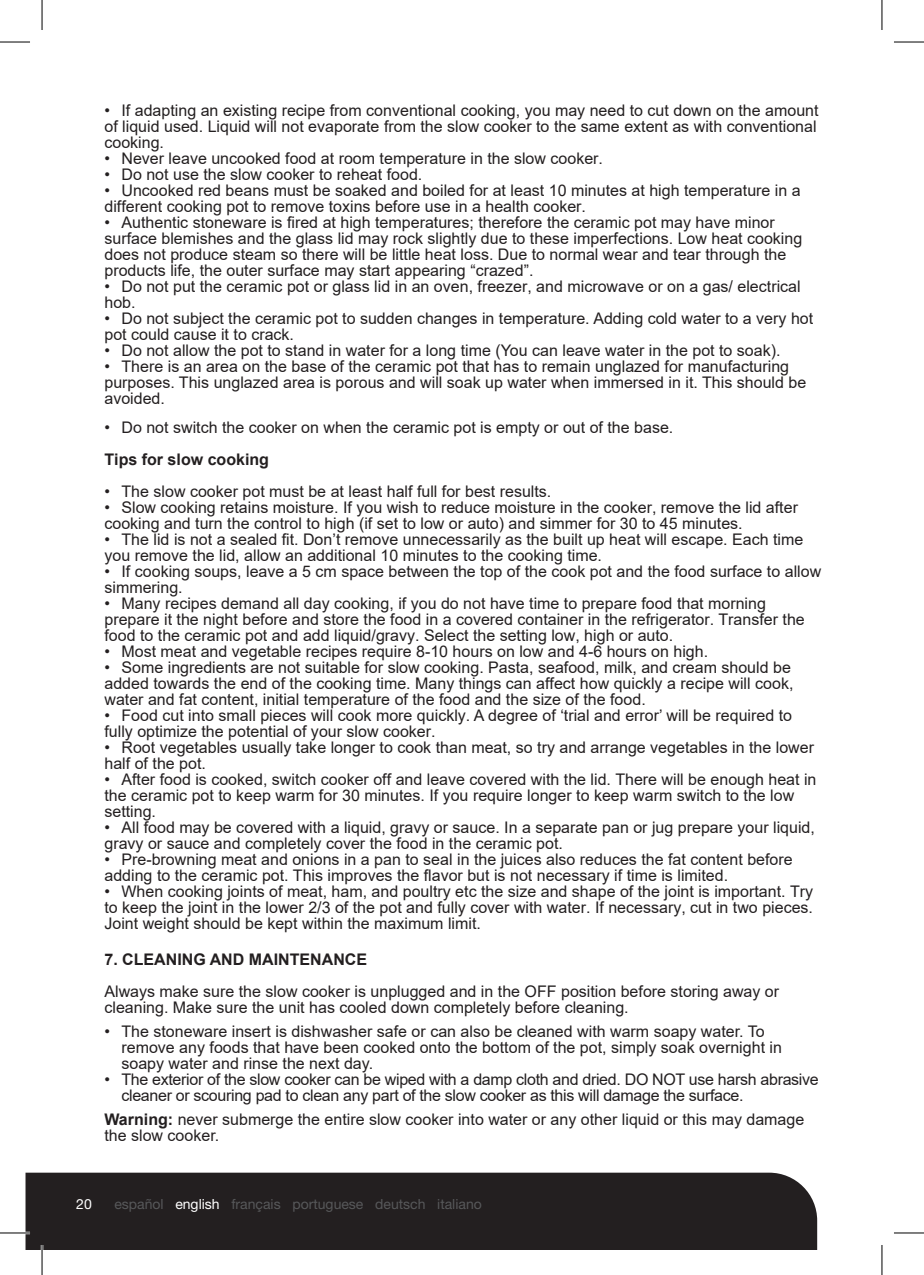
<style>
.page{position:relative;width:924px;height:1275px;background:#fff}
.page>*{position:absolute;margin:0;border:0;box-sizing:border-box;transform-origin:0 0}
.Instrucciones{font:16px/16px "Arial";color:#231f20}
.Instrucciones-2{font:16px/16px "Arial";letter-spacing:-.02em;color:#231f20}
.Instrucciones-3{font:700 16px "Arial";color:#231f20}
.t1{font:14px "Helvetica Neue LT Std";color:#57585a}
.t2{font:14px "Helvetica Neue LT Std";color:#fff}
.s1{font-weight:700}
.s2{color:#fff}
</style>
<div class="page">
<div style="left:25px;top:1172px;width:791px;height:78px;background:#231f20"></div>
<hr style="left:0;top:1231px;width:30px;height:3px;background:#fff">
<hr style="left:41px;top:1245px;width:2px;height:30px;background:#fff">
<hr style="left:0;top:42px;width:30px;height:1px;background:#000">
<hr style="left:893px;top:42px;width:30px;height:1px;background:#000">
<hr style="left:0;top:1232px;width:30px;height:1px;background:#000">
<hr style="left:893px;top:1232px;width:30px;height:1px;background:#000">
<hr style="left:42px;top:0;width:1px;height:30px;background:#000">
<hr style="left:42px;top:1245px;width:1px;height:30px;background:#000">
<hr style="left:881px;top:0;width:1px;height:30px;background:#000">
<hr style="left:881px;top:1245px;width:1px;height:30px;background:#000">
<p class="Instrucciones" style="left:104px;top:102px;width:715px">• If adapting an existing recipe from conventional cooking, you may need to cut down on the amount of liquid used. Liquid will not evaporate from the slow cooker to the same extent as with conventional cooking.</p>
<p class="Instrucciones" style="left:104px;top:150px;width:500px">• Never leave uncooked food at room temperature in the slow cooker.</p>
<p class="Instrucciones" style="left:104px;top:166px;width:319px">• Do not use the slow cooker to reheat food.</p>
<p class="Instrucciones" style="left:104px;top:182px;width:697px">• Uncooked red beans must be soaked and boiled for at least 10 minutes at high temperature in a different cooking pot to remove toxins before use in a health cooker.</p>
<p class="Instrucciones" style="left:104px;top:214px;width:699px">• Authentic stoneware is fired at high temperatures; therefore the ceramic pot may have minor surface blemishes and the glass lid may rock slightly due to these imperfections. Low heat cooking does not produce steam so there will be little heat loss. Due to normal wear and tear through the products life, the outer surface may start appearing “crazed”.</p>
<p class="Instrucciones" style="left:104px;top:278px;width:697px">• Do not put the ceramic pot or glass lid in an oven, freezer, and microwave or on a gas/ electrical hob.</p>
<p class="Instrucciones" style="left:104px;top:310px;width:710px">• Do not subject the ceramic pot to sudden changes in temperature. Adding cold water to a very hot pot could cause it to crack.</p>
<p class="Instrucciones" style="left:104px;top:342px;width:677px">• Do not allow the pot to stand in water for a long time (You can leave water in the pot to soak).</p>
<p class="Instrucciones" style="left:104px;top:358px;width:703px">• There is an area on the base of the ceramic pot that has to remain unglazed for manufacturing purposes. This unglazed area is porous and will soak up water when immersed in it. This should be avoided.</p>
<p class="Instrucciones" style="left:104px;top:411px;width:570px;line-height:32px">• Do not switch the cooker on when the ceramic pot is empty or out of the base.<br><span class="s1">Tips for slow cooking</span></p>
<p class="Instrucciones" style="left:104px;top:483px;width:448px">• The slow cooker pot must be at least half full for best results.</p>
<p class="Instrucciones" style="left:104px;top:499px;width:694px">• Slow cooking retains moisture. If you wish to reduce moisture in the cooker, remove the lid after cooking and turn the control to high (if set to low or auto) and simmer for 30 to 45 minutes.</p>
<p class="Instrucciones" style="left:104px;top:531px;width:700px">• The lid is not a sealed fit. Don’t remove unnecessarily as the built up heat will escape. Each time you remove the lid, allow an additional 10 minutes to the cooking time.</p>
<p class="Instrucciones" style="left:104px;top:563px;width:718px">• If cooking soups, leave a 5 cm space between the top of the cook pot and the food surface to allow simmering.</p>
<p class="Instrucciones" style="left:104px;top:595px;width:701px">• Many recipes demand all day cooking, if you do not have time to prepare food that morning prepare it the night before and store the food in a covered container in the refrigerator. Transfer the food to the ceramic pot and add liquid/gravy. Select the setting low, high or auto.</p>
<p class="Instrucciones" style="left:104px;top:643px;width:605px">• Most meat and vegetable recipes require 8-10 hours on low and 4-6 hours on high.</p>
<p class="Instrucciones" style="left:104px;top:659px;width:690px">• Some ingredients are not suitable for slow cooking. Pasta, seafood, milk, and cream should be added towards the end of the cooking time. Many things can affect how quickly a recipe will cook, water and fat content, initial temperature of the food and the size of the food.</p>
<p class="Instrucciones" style="left:104px;top:707px;width:688px">• Food cut into small pieces will cook more quickly. A degree of ‘trial and error’ will be required to fully optimize the potential of your slow cooker.</p>
<p class="Instrucciones" style="left:104px;top:739px;width:710px">• Root vegetables usually take longer to cook than meat, so try and arrange vegetables in the lower half of the pot.</p>
<p class="Instrucciones" style="left:104px;top:771px;width:713px">• After food is cooked, switch cooker off and leave covered with the lid. There will be enough heat in the ceramic pot to keep warm for 30 minutes. If you require longer to keep warm switch to the low setting.</p>
<p class="Instrucciones" style="left:104px;top:819px;width:711px">• All food may be covered with a liquid, gravy or sauce. In a separate pan or jug prepare your liquid, gravy or sauce and completely cover the food in the ceramic pot.</p>
<p class="Instrucciones" style="left:104px;top:851px;width:689px">• Pre-browning meat and onions in a pan to seal in the juices also reduces the fat content before adding to the ceramic pot. This improves the flavor but is not necessary if time is limited.</p>
<p class="Instrucciones" style="left:104px;top:883px;width:710px;text-align:justify">• When cooking joints of meat, ham, and poultry etc the size and shape of the joint is important. Try to keep the joint in the lower 2/3 of the pot and fully cover with water. If necessary, cut in two pieces.<br>Joint weight should be kept within the maximum limit.</p>
<p class="Instrucciones-3" style="left:104px;top:948px;width:264px">7. CLEANING AND MAINTENANCE</p>
<p class="Instrucciones" style="left:104px;top:983px;width:676px">Always make sure the slow cooker is unplugged and in the OFF position before storing away or cleaning. Make sure the unit has cooled down completely before cleaning.</p>
<p class="Instrucciones" style="left:121px;top:1023px;width:661px;text-indent:-17px">• The stoneware insert is dishwasher safe or can also be cleaned with warm soapy water. To remove any foods that have been cooked onto the bottom of the pot, simply soak overnight in soapy water and rinse the next day.</p>
<p class="Instrucciones-2" style="left:121px;top:1071px;width:698px;text-indent:-17px">• The exterior of the slow cooker can be wiped with a damp cloth and dried. DO NOT use harsh abrasive cleaner or scouring pad to clean any part of the slow cooker as this will damage the surface.</p>
<p class="Instrucciones" style="left:104px;top:1111px;width:701px"><span class="s1">Warning:</span> never submerge the entire slow cooker into water or any other liquid or this may damage the slow cooker.</p>
<p class="t2" style="left:76px;top:1195px;width:17px">20</p>
<p class="t1" style="left:114px;top:1195px;width:369px">español <span class="s2">english</span> français portuguese deutsch italiano</p>
</div>
